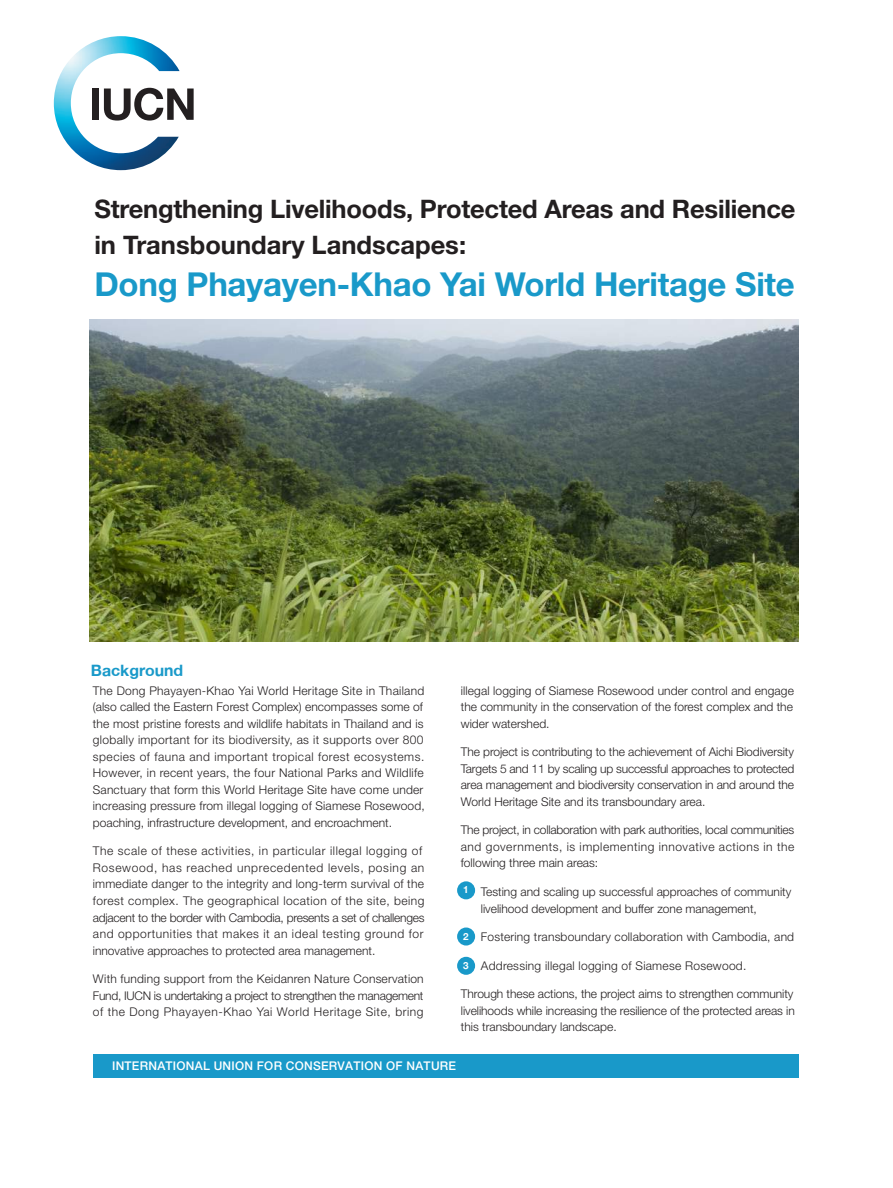
<style>
.page{position:relative;width:893px;height:1188px;background:#fff}
.page>*{position:absolute;margin:0;border:0;box-sizing:border-box;transform-origin:0 0}
.t1{font:700 33px "Helvetica Neue LT Std";letter-spacing:-.01em;color:#1999c9}
.t2{font:700 25.5px/36px "Helvetica Neue LT Std";letter-spacing:-.01em;color:#231f20}
.t3{font:700 24px "PS Lx Text";color:#1999c9}
.t4{font:700 15px/29.2px "PS Lx Text";color:#fff}
.t5{font:300 12px/16.5px "Helvetica Neue LT Std";letter-spacing:.015em;color:#231f20;text-align:justify}
.t6{font:300 12px/16.5px "Helvetica Neue LT Std";letter-spacing:.04em;color:#231f20}
.t7{font:500 12px "Helvetica Neue LT Std";letter-spacing:.02em;color:#fff}
</style>
<div class="page">
<img style="left:54px;top:36px;width:126px;height:134px">
<div style="left:92px;top:88px;width:7px;height:32px;background:#231f20"></div>
<svg style="left:104px;top:88px;width:90px;height:32px"></svg>
<img style="left:89px;top:320px;width:710px;height:321px">
<div style="left:457px;top:881px;width:18px;height:18px;background:#1999c9;border-radius:50%"></div>
<div style="left:457px;top:927px;width:18px;height:18px;background:#1999c9;border-radius:50%"></div>
<div style="left:457px;top:956px;width:18px;height:18px;background:#1999c9;border-radius:50%"></div>
<div style="left:94px;top:1053px;width:705px;height:24px;background:#1999c9"></div>
<h2 class="t2" style="left:94px;top:190px;width:703px">Strengthening Livelihoods, Protected Areas and Resilience in Transboundary Landscapes:</h2>
<h1 class="t1" style="left:94px;top:264px;width:702px">Dong Phayayen-Khao Yai World Heritage Site</h1>
<h3 class="t3" style="left:91px;top:655px;width:94px">Background</h3>
<p class="t5" style="left:93px;top:681px;width:333px;text-align:left">The Dong Phayayen-Khao Yai World Heritage Site in Thailand (also called the Eastern Forest Complex) encompasses some of the most pristine forests and wildlife habitats in Thailand and is globally important for its biodiversity, as it supports over 800 species of fauna and important tropical forest ecosystems.<br>However, in recent years, the four National Parks and Wildlife Sanctuary that form this World Heritage Site have come under increasing pressure from illegal logging of Siamese Rosewood, poaching, infrastructure development, and encroachment.</p>
<p class="t6" style="left:93px;top:842px;width:333px">The scale of these activities, in particular illegal logging of Rosewood, has reached unprecedented levels, posing an immediate danger to the integrity and long-term survival of the forest complex. The geographical location of the site, being adjacent to the border with Cambodia, presents a set of challenges and opportunities that makes it an ideal testing ground for innovative approaches to protected area management.</p>
<p class="t5" style="left:93px;top:969px;width:332px">With funding support from the Keidanren Nature Conservation Fund, IUCN is undertaking a project to strengthen the management of the Dong Phayayen-Khao Yai World Heritage Site, bring</p>
<p class="t5" style="left:461px;top:681px;width:335px">illegal logging of Siamese Rosewood under control and engage the community in the conservation of the forest complex and the wider watershed.</p>
<p class="t5" style="left:461px;top:743px;width:335px">The project is contributing to the achievement of Aichi Biodiversity Targets 5 and 11 by scaling up successful approaches to protected area management and biodiversity conservation in and around the World Heritage Site and its transboundary area.</p>
<p class="t5" style="left:461px;top:821px;width:335px">The project, in collaboration with park authorities, local communities and governments, is implementing innovative actions in the following three main areas:</p>
<p class="t5" style="left:481px;top:882px;width:312px">Testing and scaling up successful approaches of community livelihood development and buffer zone management,</p>
<p class="t5" style="left:481px;top:927px;width:315px">Fostering transboundary collaboration with Cambodia, and</p>
<p class="t5" style="left:481px;top:956px;width:267px">Addressing illegal logging of Siamese Rosewood.</p>
<p class="t5" style="left:461px;top:984px;width:335px">Through these actions, the project aims to strengthen community livelihoods while increasing the resilience of the protected areas in this transboundary landscape.</p>
<p class="t4" style="left:463px;top:875px;width:7px">1</p>
<p class="t4" style="left:463px;top:921px;width:7px">2<br>3</p>
<p class="t7" style="left:112px;top:1058px;width:346px">INTERNATIONAL UNION FOR CONSERVATION OF NATURE</p>
</div>
